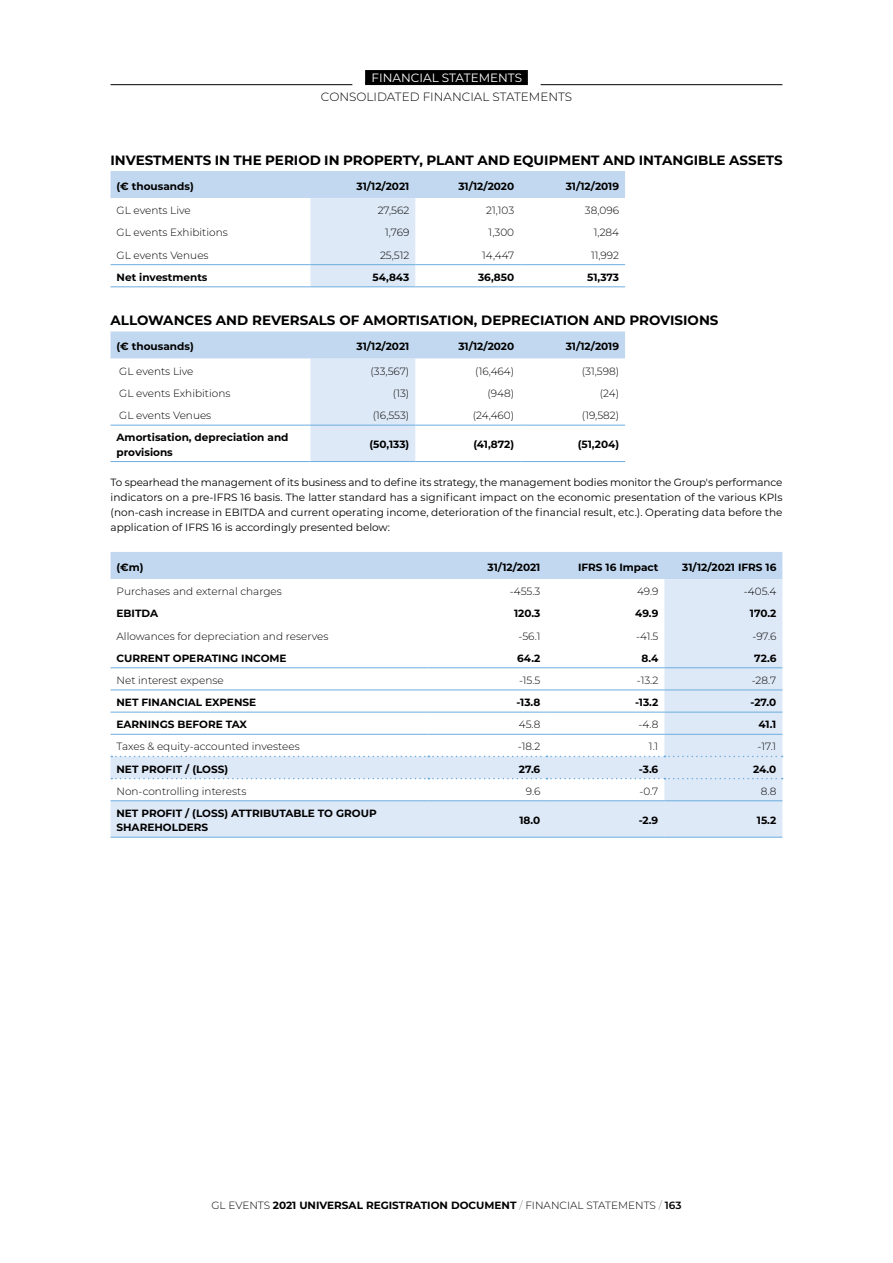
<style>
.page{position:relative;width:893px;height:1263px;background:#fff}
.page>*{position:absolute;margin:0;border:0;box-sizing:border-box;transform-origin:0 0}
.t1{font:700 13.5px "Montserrat";color:#000}
.t2{font:300 12px "Montserrat";color:#000}
.t3{font:12px "Montserrat";color:#fff}
.t4{font:700 10.5px/14.2px "Montserrat";color:#000}
.t5{font:300 10.5px "Montserrat";color:#000}
.t6{font:10.5px/15px "Montserrat";color:#000;text-align:justify}
.s1{color:#000}
.s2{font-weight:300}
.s3{font-weight:100}
.s4{font-weight:600}
</style>
<div class="page">
<hr style="left:111px;top:84px;width:671px;height:1px;background:#000">
<svg style="left:352px;top:84px;width:189px;height:2px"></svg>
<div style="left:365px;top:70px;width:163px;height:15px;background:#000"></div>
<svg style="left:111px;top:171px;width:514px;height:115px"></svg>
<hr style="left:111px;top:264px;width:199px;height:1px;background:#6caddf">
<hr style="left:415px;top:264px;width:105px;height:1px;background:#6caddf">
<hr style="left:520px;top:264px;width:105px;height:1px;background:#6caddf">
<hr style="left:111px;top:286px;width:199px;height:1px;background:#6caddf">
<hr style="left:415px;top:286px;width:105px;height:1px;background:#6caddf">
<hr style="left:520px;top:286px;width:105px;height:1px;background:#6caddf">
<hr style="left:310px;top:264px;width:105px;height:1px;background:#6caddf">
<hr style="left:310px;top:286px;width:105px;height:1px;background:#6caddf">
<svg style="left:111px;top:331px;width:514px;height:130px"></svg>
<hr style="left:111px;top:425px;width:199px;height:1px;background:#6caddf">
<hr style="left:415px;top:425px;width:105px;height:1px;background:#6caddf">
<hr style="left:520px;top:425px;width:105px;height:1px;background:#6caddf">
<hr style="left:111px;top:461px;width:199px;height:1px;background:#6caddf">
<hr style="left:415px;top:461px;width:105px;height:1px;background:#6caddf">
<hr style="left:520px;top:461px;width:105px;height:1px;background:#6caddf">
<hr style="left:310px;top:425px;width:105px;height:1px;background:#6caddf">
<hr style="left:310px;top:461px;width:105px;height:1px;background:#6caddf">
<div style="left:111px;top:552px;width:671px;height:27px;background:#c2d8f0"></div>
<svg style="left:111px;top:579px;width:671px;height:258px"></svg>
<hr style="left:111px;top:667px;width:317px;height:1px;background:#6caddf">
<hr style="left:428px;top:667px;width:118px;height:1px;background:#6caddf">
<hr style="left:546px;top:667px;width:118px;height:1px;background:#6caddf">
<hr style="left:664px;top:667px;width:118px;height:1px;background:#6caddf">
<hr style="left:111px;top:712px;width:317px;height:1px;background:#6caddf">
<hr style="left:428px;top:712px;width:118px;height:1px;background:#6caddf">
<hr style="left:546px;top:712px;width:118px;height:1px;background:#6caddf">
<hr style="left:664px;top:712px;width:118px;height:1px;background:#6caddf">
<hr style="left:111px;top:800px;width:317px;height:1px;background:#6caddf">
<hr style="left:428px;top:800px;width:118px;height:1px;background:#6caddf">
<hr style="left:546px;top:800px;width:118px;height:1px;background:#6caddf">
<hr style="left:664px;top:800px;width:118px;height:1px;background:#6caddf">
<hr style="left:111px;top:837px;width:317px;height:1px;background:#6caddf">
<hr style="left:428px;top:837px;width:118px;height:1px;background:#6caddf">
<hr style="left:546px;top:837px;width:118px;height:1px;background:#6caddf">
<hr style="left:664px;top:837px;width:118px;height:1px;background:#6caddf">
<hr style="left:111px;top:689px;width:317px;height:1px;background:#6caddf">
<hr style="left:428px;top:689px;width:118px;height:1px;background:#6caddf">
<hr style="left:546px;top:689px;width:118px;height:1px;background:#6caddf">
<hr style="left:111px;top:734px;width:317px;height:1px;background:#6caddf">
<hr style="left:428px;top:734px;width:118px;height:1px;background:#6caddf">
<hr style="left:546px;top:734px;width:118px;height:1px;background:#6caddf">
<hr style="left:664px;top:734px;width:118px;height:1px;background:#6caddf">
<svg style="left:111px;top:756px;width:672px;height:1px"></svg>
<svg style="left:111px;top:778px;width:672px;height:1px"></svg>
<hr style="left:664px;top:689px;width:118px;height:1px;background:#6caddf">
<p class="t3" style="left:365px;top:70px;width:164px"><span class="s1">_</span>FINANCIAL STATEMENTS<span class="s1">_</span></p>
<p class="t2" style="left:321px;top:88px;width:253px">CONSOLIDATED FINANCIAL STATEMENTS</p>
<p class="t1" style="left:111px;top:150px;width:674px">INVESTMENTS IN THE PERIOD IN PROPERTY, PLANT AND EQUIPMENT AND INTANGIBLE ASSETS</p>
<p class="t4" style="left:117px;top:178px;width:79px">(€ thousands)</p>
<p class="t4" style="left:356px;top:178px;width:54px">31/12/2021</p>
<p class="t4" style="left:458px;top:178px;width:57px">31/12/2020</p>
<p class="t4" style="left:566px;top:178px;width:55px">31/12/2019</p>
<p class="t5" style="left:117px;top:203px;width:76px">GL events Live</p>
<p class="t5" style="left:378px;top:203px;width:33px">27,562</p>
<p class="t5" style="left:486px;top:203px;width:29px">21,103</p>
<p class="t5" style="left:585px;top:203px;width:36px">38,096</p>
<p class="t5" style="left:117px;top:226px;width:113px">GL events Exhibitions</p>
<p class="t5" style="left:385px;top:226px;width:26px">1,769</p>
<p class="t5" style="left:489px;top:226px;width:27px">1,300</p>
<p class="t5" style="left:594px;top:226px;width:27px">1,284</p>
<p class="t5" style="left:117px;top:248px;width:94px">GL events Venues</p>
<p class="t5" style="left:380px;top:248px;width:31px">25,512</p>
<p class="t5" style="left:482px;top:248px;width:34px">14,447</p>
<p class="t5" style="left:591px;top:248px;width:30px">11,992</p>
<p class="t4" style="left:117px;top:269px;width:92px">Net investments</p>
<p class="t4" style="left:372px;top:269px;width:38px">54,843</p>
<p class="t4" style="left:478px;top:269px;width:38px">36,850</p>
<p class="t4" style="left:587px;top:269px;width:33px">51,373</p>
<p class="t1" style="left:111px;top:311px;width:609px">ALLOWANCES AND REVERSALS OF AMORTISATION, DEPRECIATION AND PROVISIONS</p>
<p class="t4" style="left:117px;top:339px;width:79px">(€ thousands)</p>
<p class="t4" style="left:356px;top:339px;width:54px">31/12/2021</p>
<p class="t4" style="left:458px;top:339px;width:57px">31/12/2020</p>
<p class="t4" style="left:566px;top:339px;width:55px">31/12/2019</p>
<p class="t5" style="left:119px;top:364px;width:76px">GL events Live</p>
<p class="t5" style="left:371px;top:364px;width:40px">(33,567)</p>
<p class="t5" style="left:475px;top:364px;width:40px">(16,464)</p>
<p class="t5" style="left:582px;top:364px;width:39px">(31,598)</p>
<p class="t5" style="left:119px;top:386px;width:113px">GL events Exhibitions</p>
<p class="t5" style="left:393px;top:386px;width:18px">(13)</p>
<p class="t5" style="left:488px;top:386px;width:28px">(948)</p>
<p class="t5" style="left:600px;top:386px;width:21px">(24)</p>
<p class="t5" style="left:119px;top:408px;width:94px">GL events Venues</p>
<p class="t5" style="left:373px;top:408px;width:38px">(16,553)</p>
<p class="t5" style="left:473px;top:408px;width:43px">(24,460)</p>
<p class="t5" style="left:582px;top:408px;width:39px">(19,582)</p>
<p class="t4" style="left:117px;top:430px;width:173px">Amortisation, depreciation and provisions</p>
<p class="t4" style="left:369px;top:437px;width:41px">(50,133)</p>
<p class="t4" style="left:473px;top:437px;width:42px">(41,872)</p>
<p class="t4" style="left:578px;top:437px;width:43px">(51,204)</p>
<p class="t6" style="left:111px;top:474px;width:673px">To spearhead the management of its business and to define its strategy, the management bodies monitor the Group's performance indicators on a pre-IFRS 16 basis. The latter standard has a significant impact on the economic presentation of the various KPIs (non-cash increase in EBITDA and current operating income, deterioration of the financial result, etc.). Operating data before the application of IFRS 16 is accordingly presented below:</p>
<p class="t4" style="left:117px;top:559px;width:29px">(€m)</p>
<p class="t4" style="left:488px;top:559px;width:54px">31/12/2021</p>
<p class="t4" style="left:578px;top:559px;width:82px">IFRS 16 Impact</p>
<p class="t4" style="left:682px;top:559px;width:96px">31/12/2021 IFRS 16</p>
<p class="t5" style="left:117px;top:584px;width:167px">Purchases and external charges</p>
<p class="t5" style="left:510px;top:584px;width:32px">-455.3</p>
<p class="t5" style="left:637px;top:584px;width:23px">49.9</p>
<p class="t5" style="left:744px;top:584px;width:34px">-405.4</p>
<p class="t4" style="left:117px;top:606px;width:43px">EBITDA</p>
<p class="t4" style="left:514px;top:606px;width:28px">120.3</p>
<p class="t4" style="left:635px;top:606px;width:25px">49.9</p>
<p class="t4" style="left:750px;top:606px;width:28px">170.2</p>
<p class="t5" style="left:117px;top:629px;width:213px">Allowances for depreciation and reserves</p>
<p class="t5" style="left:518px;top:629px;width:23px">-56.1</p>
<p class="t5" style="left:636px;top:629px;width:24px">-41.5</p>
<p class="t5" style="left:752px;top:629px;width:26px">-97.6</p>
<p class="t4" style="left:117px;top:650px;width:172px">CURRENT OPERATING INCOME</p>
<p class="t4" style="left:517px;top:650px;width:25px">64.2</p>
<p class="t4" style="left:641px;top:650px;width:19px">8.4</p>
<p class="t4" style="left:754px;top:650px;width:24px">72.6</p>
<p class="t5" style="left:117px;top:673px;width:109px">Net interest expense</p>
<p class="t5" style="left:519px;top:673px;width:23px">-15.5</p>
<p class="t5" style="left:637px;top:673px;width:23px">-13.2</p>
<p class="t5" style="left:752px;top:673px;width:26px">-28.7</p>
<p class="t4" style="left:116px;top:695px;width:141px">NET FINANCIAL EXPENSE</p>
<p class="t4" style="left:516px;top:695px;width:25px">-13.8</p>
<p class="t4" style="left:635px;top:695px;width:25px">-13.2</p>
<p class="t4" style="left:751px;top:695px;width:27px">-27.0</p>
<p class="t4" style="left:116px;top:717px;width:132px">EARNINGS BEFORE TAX</p>
<p class="t5" style="left:519px;top:717px;width:23px">45.8</p>
<p class="t5" style="left:638px;top:717px;width:22px">-4.8</p>
<p class="t4" style="left:759px;top:717px;width:19px">41.1</p>
<p class="t5" style="left:116px;top:740px;width:185px">Taxes &amp; equity-accounted investees</p>
<p class="t5" style="left:518px;top:740px;width:24px">-18.2</p>
<p class="t5" style="left:649px;top:740px;width:11px">1.1</p>
<p class="t5" style="left:758px;top:740px;width:20px">-17.1</p>
<p class="t4" style="left:116px;top:761px;width:113px">NET PROFIT / (LOSS)</p>
<p class="t4" style="left:519px;top:761px;width:23px">27.6</p>
<p class="t4" style="left:639px;top:761px;width:21px">-3.6</p>
<p class="t4" style="left:753px;top:761px;width:25px">24.0</p>
<p class="t5" style="left:116px;top:784px;width:131px">Non-controlling interests</p>
<p class="t5" style="left:526px;top:784px;width:16px">9.6</p>
<p class="t5" style="left:639px;top:784px;width:20px">-0.7</p>
<p class="t5" style="left:761px;top:784px;width:17px">8.8</p>
<p class="t4" style="left:116px;top:805px;width:262px">NET PROFIT / (LOSS) ATTRIBUTABLE TO GROUP<br>SHAREHOLDERS</p>
<p class="t4" style="left:519px;top:813px;width:22px">18.0</p>
<p class="t4" style="left:639px;top:813px;width:21px">-2.9</p>
<p class="t4" style="left:757px;top:813px;width:21px">15.2</p>
<p class="t4" style="left:211px;top:1198px;width:472px"><span class="s2">GL EVENTS</span> 2021 UNIVERSAL REGISTRATION DOCUMENT <span class="s3">/</span> <span class="s2">FINANCIAL STATEMENTS</span> <span class="s3">/</span> <span class="s4">163</span></p>
</div>
